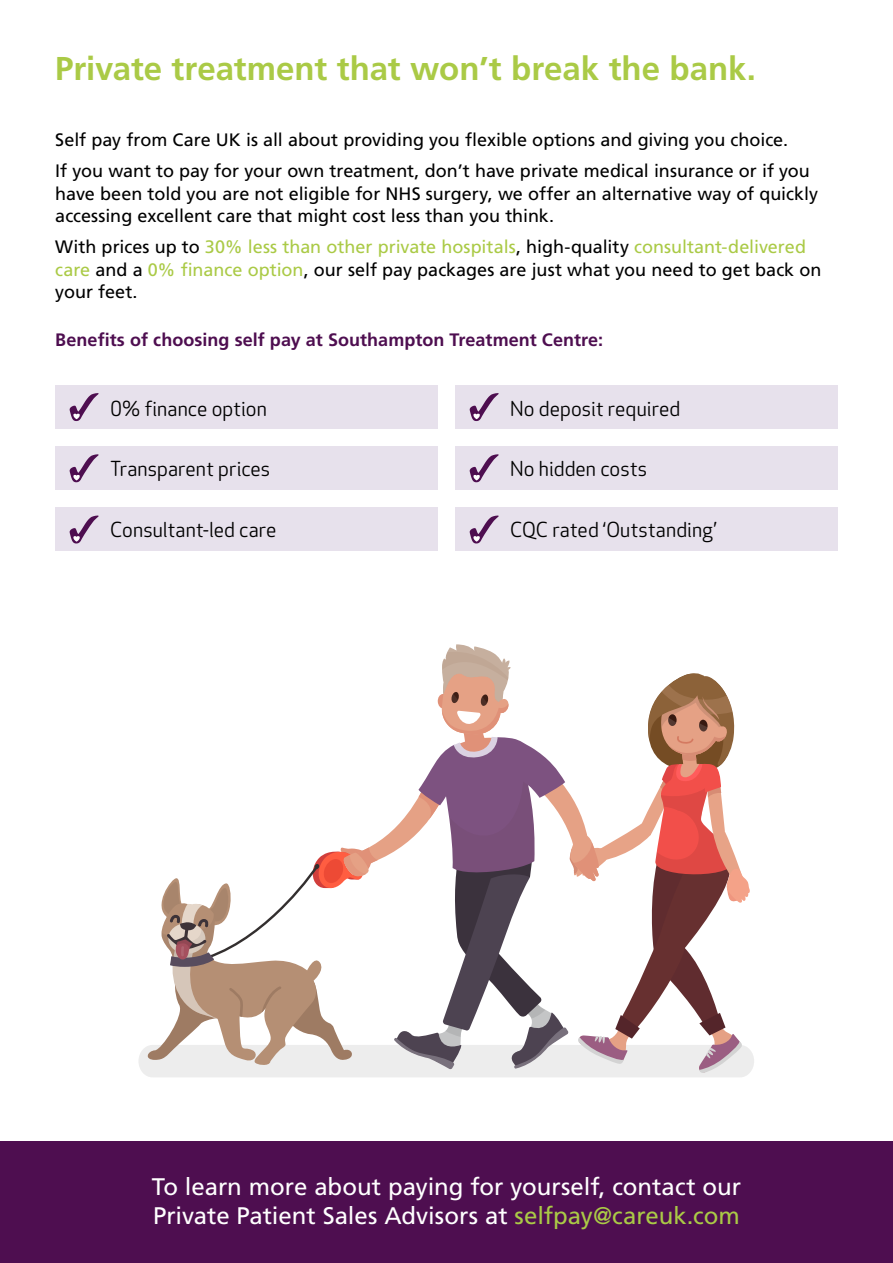
<style>
.page{position:relative;width:893px;height:1263px;background:#fff}
.page>*{position:absolute;margin:0;border:0;box-sizing:border-box;transform-origin:0 0}
.t1{font:700 33px "Frutiger LT Std";letter-spacing:-.005em;color:#aaca46}
.t2{font:24px/28.8px "Frutiger LT Std";color:#fff}
.t3{font:20.25px "Apex Rounded";letter-spacing:.005em;color:#000}
.t4{font:18px/22.5px "Frutiger LT Std";color:#000}
.t5{font:700 18px "Frutiger LT Std";letter-spacing:.005em;color:#4e0e50}
.s1{color:#aaca46}
</style>
<div class="page">
<hr style="left:892px;top:565px;width:1px;height:601px;background:#f2f7e3">
<div style="left:55px;top:385px;width:382px;height:44px;background:#e7e1ec"></div>
<div style="left:455px;top:385px;width:383px;height:44px;background:#e7e1ec"></div>
<div style="left:55px;top:447px;width:382px;height:43px;background:#e7e1ec"></div>
<div style="left:455px;top:447px;width:383px;height:43px;background:#e7e1ec"></div>
<div style="left:55px;top:508px;width:382px;height:43px;background:#e7e1ec"></div>
<div style="left:455px;top:508px;width:383px;height:43px;background:#e7e1ec"></div>
<svg style="left:70px;top:454px;width:29px;height:28px"></svg>
<svg style="left:70px;top:515px;width:29px;height:28px"></svg>
<svg style="left:470px;top:393px;width:29px;height:28px"></svg>
<svg style="left:70px;top:393px;width:29px;height:28px"></svg>
<svg style="left:470px;top:454px;width:29px;height:28px"></svg>
<svg style="left:470px;top:515px;width:29px;height:28px"></svg>
<div style="left:0;top:1141px;width:893px;height:122px;background:#4e0e50"></div>
<svg style="left:139px;top:644px;width:615px;height:433px"></svg>
<h1 class="t1" style="left:55px;top:49px;width:702px">Private treatment that won’t break the bank.</h1>
<p class="t4" style="left:55px;top:125px;width:756px;line-height:31px">Self pay from Care UK is all about providing you flexible options and giving you choice.<br>If you want to pay for your own treatment, don’t have private medical insurance or if you</p>
<p class="t4" style="left:55px;top:182px;width:764px">have been told you are not eligible for NHS surgery, we offer an alternative way of quickly accessing excellent care that might cost less than you think.</p>
<p class="t4" style="left:55px;top:236px;width:768px">With prices up to <span class="s1">30% less than other private hospitals</span>, high-quality <span class="s1">consultant-delivered care</span> and a <span class="s1">0% finance option</span>, our self pay packages are just what you need to get back on your feet.</p>
<p class="t5" style="left:55px;top:329px;width:549px">Benefits of choosing self pay at Southampton Treatment Centre:</p>
<p class="t3" style="left:110px;top:397px;width:158px">0% finance option</p>
<p class="t3" style="left:110px;top:457px;width:162px">Transparent prices</p>
<p class="t3" style="left:110px;top:518px;width:168px">Consultant-led care</p>
<p class="t3" style="left:510px;top:397px;width:172px">No deposit required</p>
<p class="t3" style="left:510px;top:457px;width:138px">No hidden costs</p>
<p class="t3" style="left:510px;top:518px;width:208px">CQC rated ‘Outstanding’</p>
<h2 class="t2" style="left:152px;top:1172px;width:591px">To learn more about paying for yourself, contact our<br>Private Patient Sales Advisors at <span class="s1">selfpay@careuk.com</span></h2>
</div>
